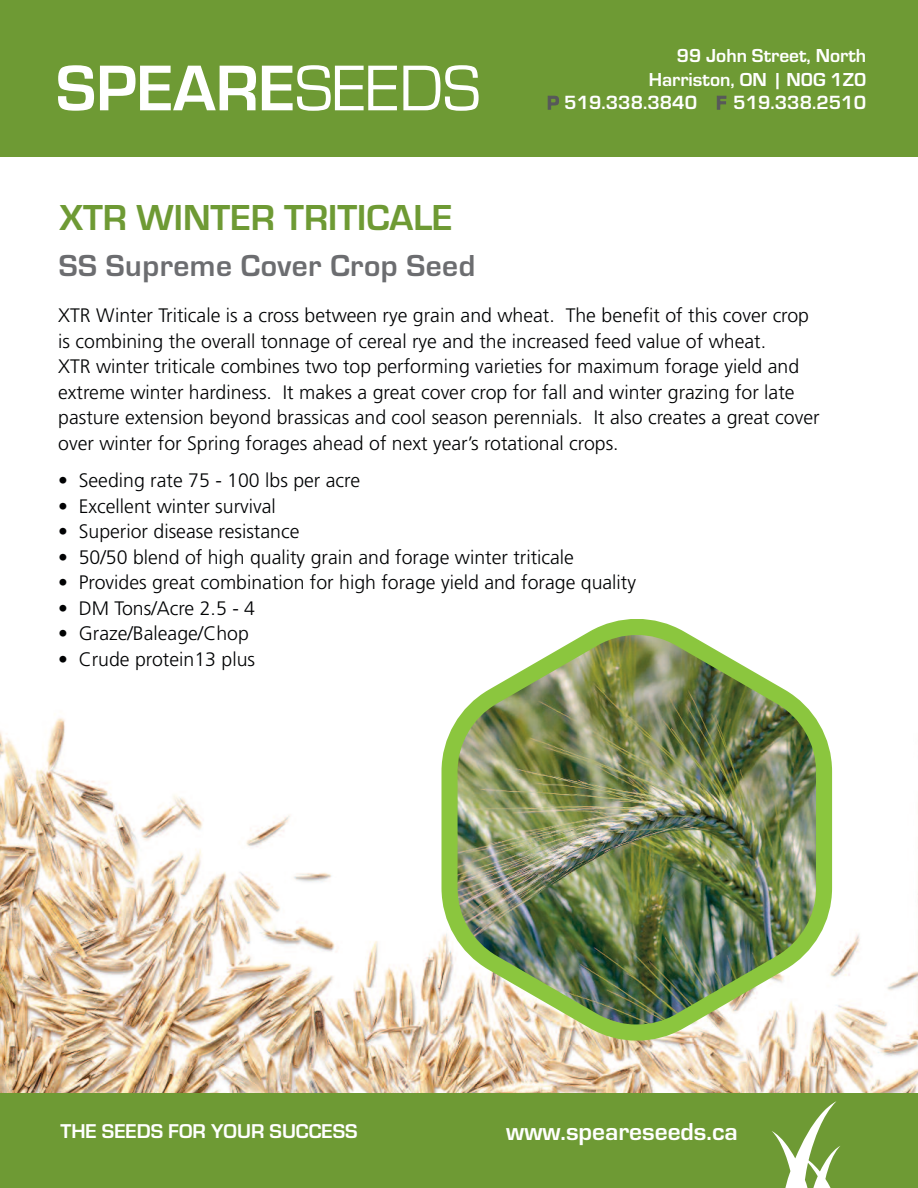
<style>
.page{position:relative;width:918px;height:1188px;background:#fff}
.page>*{position:absolute;margin:0;border:0;box-sizing:border-box;transform-origin:0 0}
.t1{font:700 37.5px "Eurostile";color:#6e9a34}
.t2{font:700 31.5px "Eurostile";letter-spacing:.015em;color:#6c6d70}
.t3{font:700 25.5px "Eurostile";color:#fff}
.t4{font:700 20.7px "Eurostile";color:#fff}
.t5{font:700 19.8px "Eurostile";color:#fff}
.t6{font:300 19.5px/25.5px "Frutiger";color:#010203}
.t7{font:700 19.5px/23.4px "Eurostile";color:#fff;text-align:right}
.s1{font-size:19.5px;color:#57585a}
</style>
<div class="page">
<img style="left:0;top:718px;width:918px;height:375px">
<div style="left:0;top:1093px;width:918px;height:95px;background:#6e9a34"></div>
<svg style="left:772px;top:1101px;width:68px;height:87px"></svg>
<div style="left:0;top:0;width:918px;height:157px;background:#6e9a34"></div>
<svg style="left:58px;top:65px;width:36px;height:46px"></svg>
<svg style="left:100px;top:66px;width:156px;height:44px"></svg>
<svg style="left:262px;top:65px;width:135px;height:46px"></svg>
<svg style="left:403px;top:65px;width:76px;height:46px"></svg>
<img style="left:441px;top:619px;width:391px;height:422px">
<h1 class="t1" style="left:60px;top:195px;width:395px">XTR WINTER TRITICALE</h1>
<h2 class="t2" style="left:59px;top:247px;width:418px">SS Supreme Cover Crop Seed</h2>
<p class="t7" style="left:649px;top:44px;width:219px">99 John Street, North<br>Harriston, ON | N0G 1Z0</p>
<p class="t5" style="left:547px;top:91px;width:321px"><span class="s1">P</span> 519.338.3840 <span class="s1">F</span> 519.338.2510</p>
<p class="t6" style="left:58px;top:304px;width:763px">XTR Winter Triticale is a cross between rye grain and wheat. The benefit of this cover crop is combining the overall tonnage of cereal rye and the increased feed value of wheat.<br>XTR winter triticale combines two top performing varieties for maximum forage yield and extreme winter hardiness. It makes a great cover crop for fall and winter grazing for late pasture extension beyond brassicas and cool season perennials. It also creates a great cover over winter for Spring forages ahead of next year’s rotational crops.</p>
<p class="t6" style="left:58px;top:469px;width:303px">• Seeding rate 75 - 100 lbs per acre</p>
<p class="t6" style="left:58px;top:495px;width:219px">• Excellent winter survival</p>
<p class="t6" style="left:58px;top:520px;width:243px">• Superior disease resistance</p>
<p class="t6" style="left:58px;top:546px;width:517px">• 50/50 blend of high quality grain and forage winter triticale</p>
<p class="t6" style="left:58px;top:571px;width:579px">• Provides great combination for high forage yield and forage quality</p>
<p class="t6" style="left:58px;top:597px;width:198px">• DM Tons/Acre 2.5 - 4</p>
<p class="t6" style="left:58px;top:622px;width:192px">• Graze/Baleage/Chop</p>
<p class="t6" style="left:58px;top:648px;width:198px">• Crude protein13 plus</p>
<p class="t4" style="left:60px;top:1119px;width:299px">THE SEEDS FOR YOUR SUCCESS</p>
<h3 class="t3" style="left:506px;top:1116px;width:233px">www.speareseeds.ca</h3>
</div>
